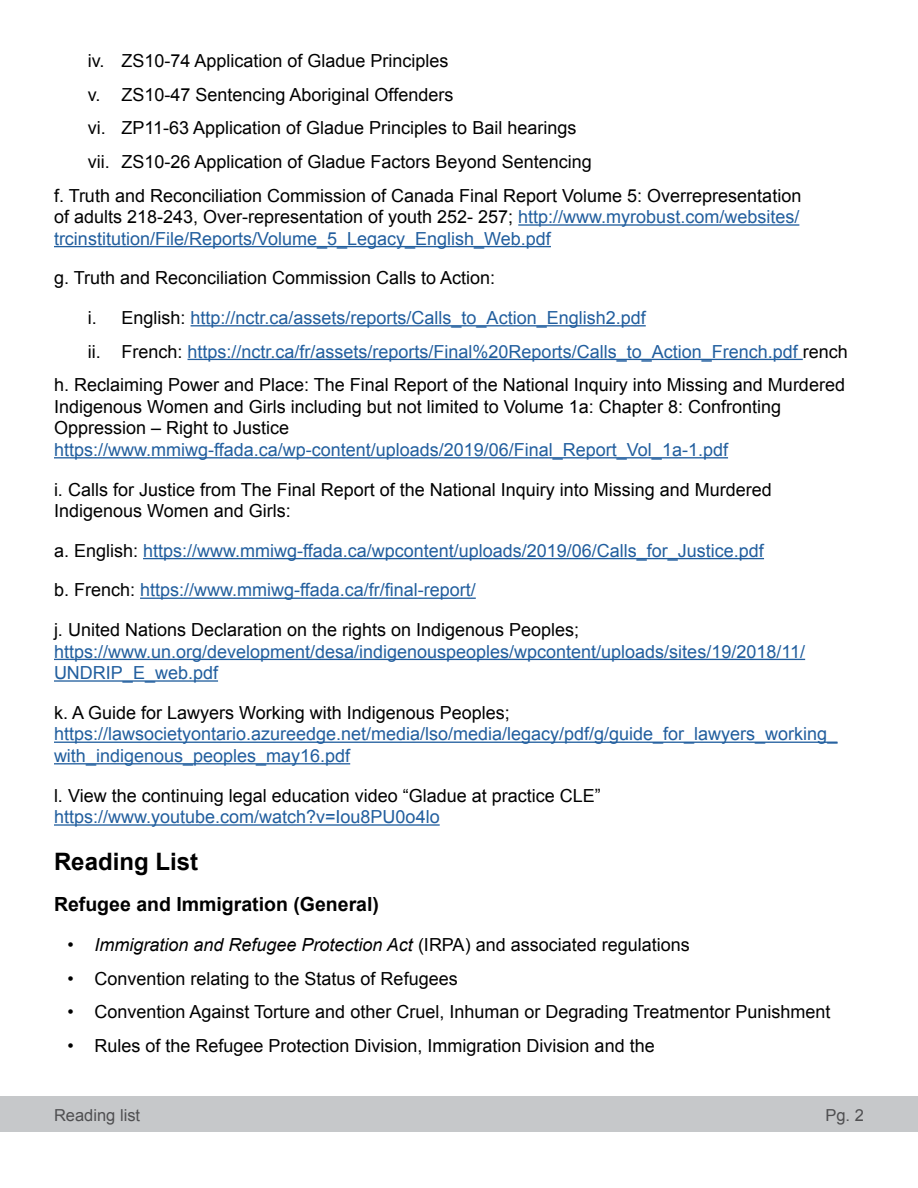
<style>
.page{position:relative;width:918px;height:1188px;background:#fff}
.page>*{position:absolute;margin:0;border:0;box-sizing:border-box;transform-origin:0 0}
.t1{font:700 24px "Arial";color:#000}
.t2{font:700 19.5px "Arial";color:#000}
.t3{font:18px/21.6px "Arial";color:#000}
.t4{font:18px/21.6px "Arial";color:#215e9e}
.t5{font:italic 18px "Arial";color:#000}
.t6{font:16.5px "Arial";color:#4f4f51}
.s1{color:#000}
.s2{color:#215e9e}
.s3{font-style:normal}
</style>
<div class="page">
<div style="left:0;top:1096px;width:918px;height:36px;background:#c6c8ca"></div>
<hr style="left:518px;top:224px;width:281px;height:2px;background:#215e9e">
<hr style="left:54px;top:246px;width:497px;height:1px;background:#215e9e">
<hr style="left:191px;top:325px;width:455px;height:1px;background:#215e9e">
<hr style="left:188px;top:359px;width:615px;height:1px;background:#215e9e">
<hr style="left:54px;top:457px;width:674px;height:1px;background:#215e9e">
<hr style="left:143px;top:558px;width:621px;height:1px;background:#215e9e">
<hr style="left:140px;top:598px;width:336px;height:1px;background:#215e9e">
<hr style="left:54px;top:659px;width:751px;height:1px;background:#215e9e">
<hr style="left:54px;top:680px;width:164px;height:2px;background:#215e9e">
<hr style="left:54px;top:742px;width:783px;height:1px;background:#215e9e">
<hr style="left:54px;top:763px;width:296px;height:1px;background:#215e9e">
<hr style="left:54px;top:824px;width:386px;height:2px;background:#215e9e">
<p class="t3" style="left:88px;top:50px;width:362px">iv. ZS10-74 Application of Gladue Principles</p>
<p class="t3" style="left:88px;top:84px;width:367px">v. ZS10-47 Sentencing Aboriginal Offenders</p>
<p class="t3" style="left:88px;top:117px;width:490px">vi. ZP11-63 Application of Gladue Principles to Bail hearings</p>
<p class="t3" style="left:88px;top:151px;width:506px">vii. ZS10-26 Application of Gladue Factors Beyond Sentencing</p>
<p class="t3" style="left:54px;top:185px;width:749px">f. Truth and Reconciliation Commission of Canada Final Report Volume 5: Overrepresentation</p>
<p class="t4" style="left:54px;top:206px;width:747px"><span class="s1">of adults 218-243, Over-representation of youth 252- 257;</span> http://www.myrobust.com/websites/ trcinstitution/File/Reports/Volume_5_Legacy_English_Web.pdf</p>
<p class="t3" style="left:88px;top:258px;width:559px;line-height:39.6px;text-indent:-34px">g. Truth and Reconciliation Commission Calls to Action:<br>i. English: <span class="s2">http://nctr.ca/assets/reports/Calls_to_Action_English2.pdf</span></p>
<p class="t3" style="left:54px;top:335px;width:795px;line-height:33.6px;text-align:right">ii. French: <span class="s2">https://nctr.ca/fr/assets/reports/Final%20Reports/Calls_to_Action_French.pdf</span> rench<br>h. Reclaiming Power and Place: The Final Report of the National Inquiry into Missing and Murdered</p>
<p class="t3" style="left:54px;top:396px;width:729px">Indigenous Women and Girls including but not limited to Volume 1a: Chapter 8: Confronting<br>Oppression – Right to Justice</p>
<p class="t4" style="left:54px;top:439px;width:676px">https://www.mmiwg-ffada.ca/wp-content/uploads/2019/06/Final_Report_Vol_1a-1.pdf</p>
<p class="t3" style="left:54px;top:479px;width:719px">i. Calls for Justice from The Final Report of the National Inquiry into Missing and Murdered<br>Indigenous Women and Girls:</p>
<p class="t4" style="left:54px;top:531px;width:711px;line-height:39.6px"><span class="s1">a. English:</span> https://www.mmiwg-ffada.ca/wpcontent/uploads/2019/06/Calls_for_Justice.pdf <span class="s1">b. French:</span> https://www.mmiwg-ffada.ca/fr/final-report/</p>
<p class="t3" style="left:54px;top:619px;width:527px">j. United Nations Declaration on the rights on Indigenous Peoples;</p>
<p class="t4" style="left:54px;top:641px;width:753px">https://www.un.org/development/desa/indigenouspeoples/wpcontent/uploads/sites/19/2018/11/<br>UNDRIP_E_web.pdf</p>
<p class="t3" style="left:54px;top:702px;width:457px">k. A Guide for Lawyers Working with Indigenous Peoples;</p>
<p class="t4" style="left:54px;top:723px;width:785px">https://lawsocietyontario.azureedge.net/media/lso/media/legacy/pdf/g/guide_for_lawyers_working_ with_indigenous_peoples_may16.pdf</p>
<p class="t3" style="left:54px;top:785px;width:548px">l. View the continuing legal education video “Gladue at practice CLE”</p>
<p class="t4" style="left:54px;top:806px;width:387px">https://www.youtube.com/watch?v=Iou8PU0o4lo</p>
<h1 class="t1" style="left:54px;top:846px;width:146px">Reading List</h1>
<p class="t2" style="left:54px;top:892px;width:327px">Refugee and Immigration (General)</p>
<p class="t5" style="left:68px;top:933px;width:624px">• Immigration and Refugee Protection Act <span class="s3">(IRPA) and associated regulations</span></p>
<p class="t3" style="left:68px;top:968px;width:392px">• Convention relating to the Status of Refugees</p>
<p class="t3" style="left:68px;top:1001px;width:765px">• Convention Against Torture and other Cruel, Inhuman or Degrading Treatmentor Punishment</p>
<p class="t3" style="left:68px;top:1035px;width:589px">• Rules of the Refugee Protection Division, Immigration Division and the</p>
<p class="t6" style="left:54px;top:1104px;width:88px">Reading list</p>
<p class="t6" style="left:825px;top:1104px;width:40px">Pg. 2</p>
</div>
